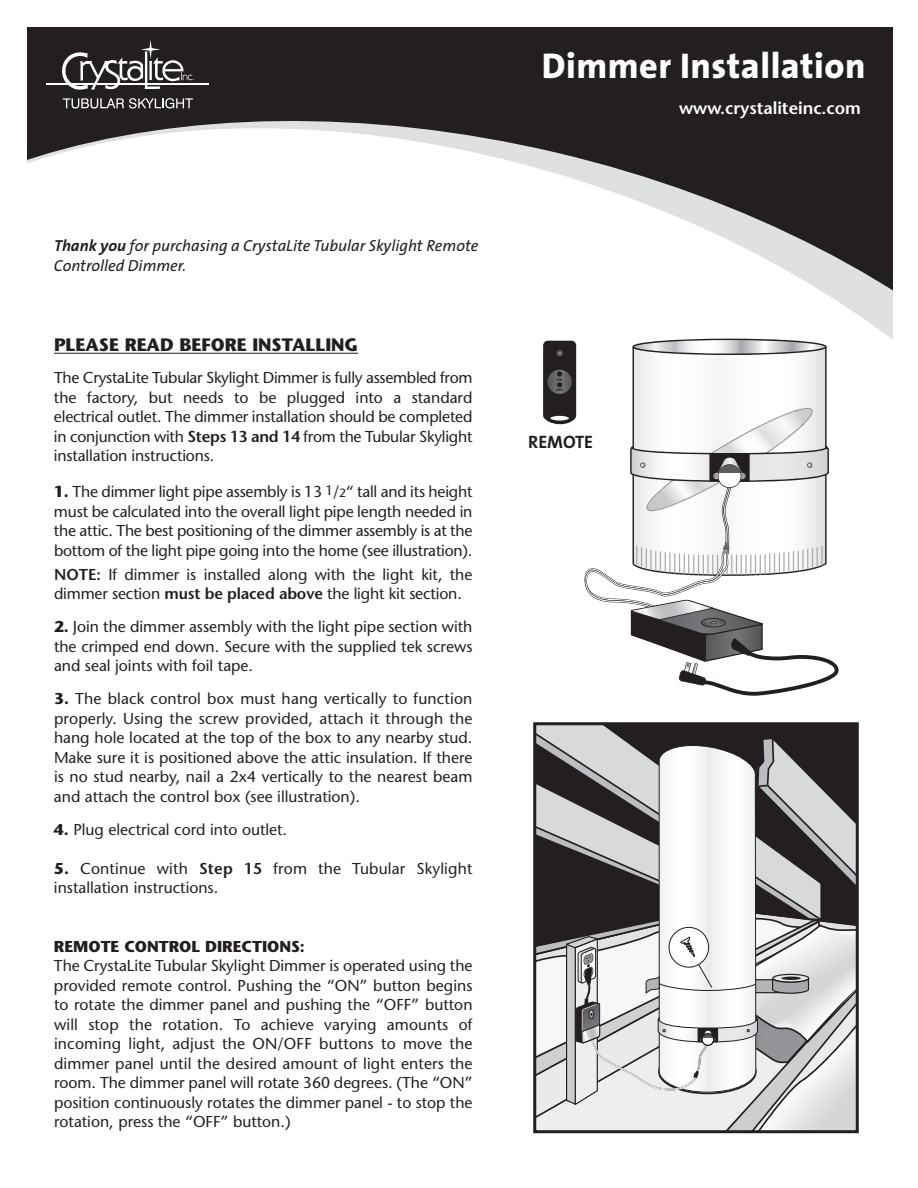
<style>
.page{position:relative;width:918px;height:1188px;background:#fff}
.page>*{position:absolute;margin:0;border:0;box-sizing:border-box;transform-origin:0 0}
.t1{font:800 36px "The Sans";letter-spacing:.015em;color:#fff}
.t2{font:700 18px "Stone Sans";color:#231f20}
.t3{font:700 18px "The Sans";letter-spacing:-.005em;color:#231f20}
.t4{font:600 17.25px "Stone Sans";color:#fff}
.t5{font:italic 16.05px/19.2px "The Sans";color:#231f20}
.t6{font:15.75px/19.5px "Stone Sans";color:#231f20;text-align:justify}
.t7{font:700 15.75px "Stone Sans";color:#231f20}
.t8{font:700 3.6px "Myriad Pro";color:#231f20}
.s1{font-weight:700}
.s2{font-weight:600}
.s3{font-size:13.5px}
.s4{font-size:12px}
</style>
<div class="page">
<div style="left:27px;top:27px;width:865px;height:349px;background:#231f20"></div>
<svg style="left:27px;top:98px;width:865px;height:278px;fill:#fff"></svg>
<hr style="left:46px;top:83px;width:163px;height:2px;background:#fff">
<svg style="left:62px;top:40px;width:132px;height:50px"></svg>
<svg style="left:63px;top:98px;width:130px;height:11px"></svg>
<hr style="left:54px;top:353px;width:304px;height:1px;background:#231f20">
<svg style="left:543px;top:341px;width:33px;height:83px"></svg>
<svg style="left:585px;top:339px;width:254px;height:357px"></svg>
<svg style="left:537px;top:726px;width:287px;height:10px;background:#514e4f"></svg>
<svg style="left:537px;top:736px;width:318px;height:393px"></svg>
<div style="left:702px;top:1034px;width:12px;height:11px;border:1px solid #231f20;border-radius:50%"></div>
<div style="left:533px;top:722px;width:326px;height:411px;border:3px solid #231f20"></div>
<p class="t5" style="left:54px;top:238px;width:426px"><span class="s1">Thank you</span> for purchasing a CrystaLite Tubular Skylight Remote<br>Controlled Dimmer.</p>
<p class="t2" style="left:54px;top:338px;width:306px">PLEASE READ BEFORE INSTALLING</p>
<p class="t6" style="left:54px;top:370px;width:420px">The CrystaLite Tubular Skylight Dimmer is fully assembled from the factory, but needs to be plugged into a standard electrical outlet. The dimmer installation should be completed in conjunction with <span class="s2">Steps 13 and 14</span> from the Tubular Skylight installation instructions.</p>
<p class="t6" style="left:54px;top:484px;width:420px"><span class="s1">1.</span> The dimmer light pipe assembly is 13 <span class="s3">1</span>/<span class="s4">2</span>“ tall and its height must be calculated into the overall light pipe length needed in the attic. The best positioning of the dimmer assembly is at the bottom of the light pipe going into the home (see illustration).</p>
<p class="t6" style="left:54px;top:566px;width:420px"><span class="s2">NOTE:</span> If dimmer is installed along with the light kit, the dimmer section <span class="s2">must be placed above</span> the light kit section.</p>
<p class="t6" style="left:54px;top:619px;width:420px"><span class="s1">2.</span> Join the dimmer assembly with the light pipe section with the crimped end down. Secure with the supplied tek screws and seal joints with foil tape.</p>
<p class="t6" style="left:54px;top:691px;width:420px"><span class="s1">3.</span> The black control box must hang vertically to function properly. Using the screw provided, attach it through the hang hole located at the top of the box to any nearby stud.<br>Make sure it is positioned above the attic insulation. If there is no stud nearby, nail a 2x4 vertically to the nearest beam and attach the control box (see illustration).</p>
<p class="t6" style="left:54px;top:821px;width:235px"><span class="s1">4.</span> Plug electrical cord into outlet.</p>
<p class="t6" style="left:54px;top:860px;width:420px"><span class="s1">5.</span> Continue with <span class="s2">Step 15</span> from the Tubular Skylight installation instructions.</p>
<p class="t7" style="left:54px;top:940px;width:252px">REMOTE CONTROL DIRECTIONS:</p>
<p class="t6" style="left:54px;top:958px;width:420px">The CrystaLite Tubular Skylight Dimmer is operated using the provided remote control. Pushing the “ON” button begins to rotate the dimmer panel and pushing the “OFF” button will stop the rotation. To achieve varying amounts of incoming light, adjust the ON/OFF buttons to move the dimmer panel until the desired amount of light enters the room. The dimmer panel will rotate 360 degrees. (The “ON” position continuously rotates the dimmer panel - to stop the rotation, press the “OFF” button.)</p>
<h1 class="t1" style="left:542px;top:52px;width:325px">Dimmer Installation</h1>
<p class="t4" style="left:679px;top:102px;width:183px">www.crystaliteinc.com</p>
<p class="t8" style="left:557px;top:378px;width:7px">ON</p>
<p class="t8" style="left:556px;top:389px;width:8px">OFF</p>
<p class="t3" style="left:528px;top:435px;width:66px">REMOTE</p>
</div>
